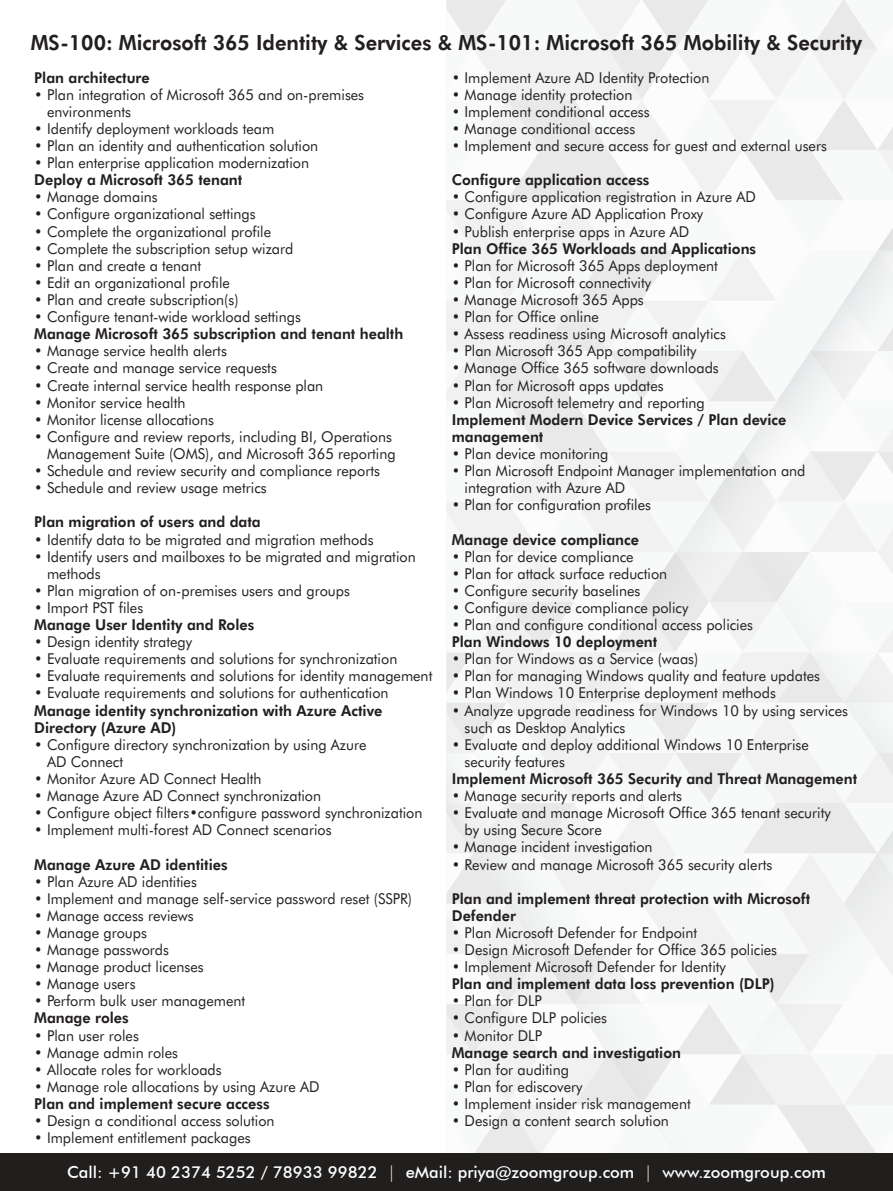
<style>
.page{position:relative;width:893px;height:1191px;background:#fff}
.page>*{position:absolute;margin:0;border:0;box-sizing:border-box;transform-origin:0 0}
.t1{font:800 21px "Futura BT";color:#231f20;scale:.96 1}
.t2{font:500 16.5px "Futura BT";color:#fff}
.t3{font:15px/17.1px "Futura BT";color:#231f20;scale:.96 1}
.t4{font:800 15px/17.1px "Futura BT";color:#231f20;scale:.96 1}
.s1{font-weight:300;font-stretch:condensed}
</style>
<div class="page">
<svg style="left:446px;top:0;width:447px;height:403px"></svg>
<svg style="left:789px;top:403px;width:104px;height:750px"></svg>
<svg style="left:446px;top:176px;width:343px;height:977px"></svg>
<div style="left:0;top:1153px;width:893px;height:38px;background:#211e1e"></div>
<h1 class="t1" style="left:31px;top:30px;width:868px">MS-100: Microsoft 365 Identity &amp; Services &amp; MS-101: Microsoft 365 Mobility &amp; Security</h1>
<p class="t4" style="left:34px;top:69px;width:122px">Plan architecture</p>
<p class="t3" style="left:47px;top:86px;width:332px;text-indent:-13px">• Plan integration of Microsoft 365 and on-premises environments</p>
<p class="t3" style="left:34px;top:120px;width:252px">• Identify deployment workloads team</p>
<p class="t3" style="left:34px;top:137px;width:297px">• Plan an identity and authentication solution</p>
<p class="t3" style="left:34px;top:154px;width:288px">• Plan enterprise application modernization</p>
<p class="t4" style="left:34px;top:171px;width:218px">Deploy a Microsoft 365 tenant</p>
<p class="t3" style="left:34px;top:188px;width:130px">• Manage domains</p>
<p class="t3" style="left:34px;top:205px;width:232px">• Configure organizational settings</p>
<p class="t3" style="left:34px;top:223px;width:248px">• Complete the organizational profile</p>
<p class="t3" style="left:34px;top:240px;width:272px">• Complete the subscription setup wizard</p>
<p class="t3" style="left:34px;top:257px;width:176px">• Plan and create a tenant</p>
<p class="t3" style="left:34px;top:274px;width:205px">• Edit an organizational profile</p>
<p class="t3" style="left:34px;top:291px;width:214px">• Plan and create subscription(s)</p>
<p class="t3" style="left:34px;top:308px;width:279px">• Configure tenant-wide workload settings</p>
<p class="t4" style="left:34px;top:325px;width:386px">Manage Microsoft 365 subscription and tenant health</p>
<p class="t3" style="left:34px;top:342px;width:202px">• Manage service health alerts</p>
<p class="t3" style="left:34px;top:359px;width:254px">• Create and manage service requests</p>
<p class="t3" style="left:34px;top:376px;width:303px">• Create internal service health response plan</p>
<p class="t3" style="left:34px;top:394px;width:159px">• Monitor service health</p>
<p class="t3" style="left:34px;top:411px;width:189px">• Monitor license allocations</p>
<p class="t3" style="left:34px;top:428px;width:378px;text-align:right">• Configure and review reports, including BI, Operations<br>Management Suite (OMS), and Microsoft 365 reporting</p>
<p class="t3" style="left:34px;top:462px;width:362px">• Schedule and review security and compliance reports</p>
<p class="t3" style="left:34px;top:479px;width:244px">• Schedule and review usage metrics</p>
<p class="t4" style="left:34px;top:513px;width:237px">Plan migration of users and data</p>
<p class="t3" style="left:34px;top:530px;width:355px">• Identify data to be migrated and migration methods</p>
<p class="t3" style="left:47px;top:547px;width:386px;text-indent:-13px">• Identify users and mailboxes to be migrated and migration methods</p>
<p class="t3" style="left:34px;top:582px;width:330px">• Plan migration of on-premises users and groups</p>
<p class="t3" style="left:34px;top:599px;width:115px">• Import PST files</p>
<p class="t4" style="left:34px;top:616px;width:231px">Manage User Identity and Roles</p>
<p class="t3" style="left:34px;top:633px;width:166px">• Design identity strategy</p>
<p class="t3" style="left:34px;top:650px;width:380px">• Evaluate requirements and solutions for synchronization</p>
<p class="t3" style="left:34px;top:667px;width:416px">• Evaluate requirements and solutions for identity management</p>
<p class="t3" style="left:34px;top:684px;width:371px">• Evaluate requirements and solutions for authentication</p>
<p class="t4" style="left:34px;top:701px;width:364px">Manage identity synchronization with Azure Active<br>Directory (Azure AD)</p>
<p class="t3" style="left:47px;top:736px;width:334px;text-indent:-13px">• Configure directory synchronization by using Azure<br>AD Connect</p>
<p class="t3" style="left:34px;top:770px;width:238px">• Monitor Azure AD Connect Health</p>
<p class="t3" style="left:34px;top:787px;width:300px">• Manage Azure AD Connect synchronization</p>
<p class="t3" style="left:34px;top:804px;width:406px">• Configure object filters•configure password synchronization</p>
<p class="t3" style="left:34px;top:821px;width:311px">• Implement multi-forest AD Connect scenarios</p>
<p class="t4" style="left:34px;top:855px;width:203px">Manage Azure AD identities</p>
<p class="t3" style="left:34px;top:872px;width:171px">• Plan Azure AD identities</p>
<p class="t3" style="left:34px;top:889px;width:395px">• Implement and manage self-service password reset (SSPR)</p>
<p class="t3" style="left:34px;top:907px;width:168px">• Manage access reviews</p>
<p class="t3" style="left:34px;top:924px;width:119px">• Manage groups</p>
<p class="t3" style="left:34px;top:941px;width:142px">• Manage passwords</p>
<p class="t3" style="left:34px;top:958px;width:178px">• Manage product licenses</p>
<p class="t3" style="left:34px;top:975px;width:107px">• Manage users</p>
<p class="t3" style="left:34px;top:992px;width:221px">• Perform bulk user management</p>
<p class="t4" style="left:34px;top:1009px;width:100px">Manage roles</p>
<p class="t3" style="left:34px;top:1026px;width:110px">• Plan user roles</p>
<p class="t3" style="left:34px;top:1043px;width:151px">• Manage admin roles</p>
<p class="t3" style="left:34px;top:1060px;width:197px">• Allocate roles for workloads</p>
<p class="t3" style="left:34px;top:1078px;width:299px">• Manage role allocations by using Azure AD</p>
<p class="t4" style="left:34px;top:1095px;width:247px">Plan and implement secure access</p>
<p class="t3" style="left:34px;top:1112px;width:252px">• Design a conditional access solution</p>
<p class="t3" style="left:34px;top:1129px;width:227px">• Implement entitlement packages</p>
<p class="t3" style="left:452px;top:69px;width:270px">• Implement Azure AD Identity Protection</p>
<p class="t3" style="left:452px;top:86px;width:190px">• Manage identity protection</p>
<p class="t3" style="left:452px;top:103px;width:208px">• Implement conditional access</p>
<p class="t3" style="left:452px;top:120px;width:193px">• Manage conditional access</p>
<p class="t3" style="left:452px;top:137px;width:392px">• Implement and secure access for guest and external users</p>
<p class="t4" style="left:452px;top:171px;width:207px">Configure application access</p>
<p class="t3" style="left:452px;top:188px;width:318px">• Configure application registration in Azure AD</p>
<p class="t3" style="left:452px;top:205px;width:263px">• Configure Azure AD Application Proxy</p>
<p class="t3" style="left:452px;top:223px;width:249px">• Publish enterprise apps in Azure AD</p>
<p class="t4" style="left:452px;top:240px;width:319px">Plan Office 365 Workloads and Applications</p>
<p class="t3" style="left:452px;top:257px;width:279px">• Plan for Microsoft 365 Apps deployment</p>
<p class="t3" style="left:452px;top:274px;width:209px">• Plan for Microsoft connectivity</p>
<p class="t3" style="left:452px;top:291px;width:201px">• Manage Microsoft 365 Apps</p>
<p class="t3" style="left:452px;top:308px;width:155px">• Plan for Office online</p>
<p class="t3" style="left:452px;top:325px;width:287px">• Assess readiness using Microsoft analytics</p>
<p class="t3" style="left:452px;top:342px;width:256px">• Plan Microsoft 365 App compatibility</p>
<p class="t3" style="left:452px;top:359px;width:280px">• Manage Office 365 software downloads</p>
<p class="t3" style="left:452px;top:376px;width:222px">• Plan for Microsoft apps updates</p>
<p class="t3" style="left:452px;top:394px;width:265px">• Plan Microsoft telemetry and reporting</p>
<p class="t4" style="left:452px;top:411px;width:350px">Implement Modern Device Services / Plan device management</p>
<p class="t3" style="left:452px;top:445px;width:165px">• Plan device monitoring</p>
<p class="t3" style="left:465px;top:462px;width:357px;text-indent:-13px">• Plan Microsoft Endpoint Manager implementation and integration with Azure AD</p>
<p class="t3" style="left:452px;top:496px;width:209px">• Plan for configuration profiles</p>
<p class="t4" style="left:452px;top:530px;width:196px">Manage device compliance</p>
<p class="t3" style="left:452px;top:547px;width:191px">• Plan for device compliance</p>
<p class="t3" style="left:452px;top:565px;width:226px">• Plan for attack surface reduction</p>
<p class="t3" style="left:452px;top:582px;width:198px">• Configure security baselines</p>
<p class="t3" style="left:452px;top:599px;width:248px">• Configure device compliance policy</p>
<p class="t3" style="left:452px;top:616px;width:315px">• Plan and configure conditional access policies</p>
<p class="t4" style="left:452px;top:633px;width:216px">Plan Windows 10 deployment</p>
<p class="t3" style="left:452px;top:650px;width:258px">• Plan for Windows as a Service (waas)</p>
<p class="t3" style="left:452px;top:667px;width:385px">• Plan for managing Windows quality and feature updates</p>
<p class="t3" style="left:452px;top:684px;width:339px">• Plan Windows 10 Enterprise deployment methods</p>
<p class="t3" style="left:465px;top:701px;width:401px;text-indent:-13px">• Analyze upgrade readiness for Windows 10 by using services such as Desktop Analytics</p>
<p class="t3" style="left:465px;top:736px;width:360px;text-indent:-13px">• Evaluate and deploy additional Windows 10 Enterprise security features</p>
<p class="t4" style="left:452px;top:770px;width:424px">Implement Microsoft 365 Security and Threat Management</p>
<p class="t3" style="left:452px;top:787px;width:241px">• Manage security reports and alerts</p>
<p class="t3" style="left:465px;top:804px;width:383px;text-indent:-13px">• Evaluate and manage Microsoft Office 365 tenant security by using Secure Score</p>
<p class="t3" style="left:452px;top:838px;width:211px">• Manage incident investigation</p>
<p class="t3" style="left:452px;top:855px;width:335px">• Review and manage Microsoft 365 security alerts</p>
<p class="t4" style="left:452px;top:889px;width:375px">Plan and implement threat protection with Microsoft<br>Defender</p>
<p class="t3" style="left:452px;top:924px;width:257px">• Plan Microsoft Defender for Endpoint</p>
<p class="t3" style="left:452px;top:941px;width:340px">• Design Microsoft Defender for Office 365 policies</p>
<p class="t3" style="left:452px;top:958px;width:287px">• Implement Microsoft Defender for Identity</p>
<p class="t4" style="left:452px;top:975px;width:338px">Plan and implement data loss prevention (DLP)</p>
<p class="t3" style="left:452px;top:992px;width:95px">• Plan for DLP</p>
<p class="t3" style="left:452px;top:1009px;width:163px">• Configure DLP policies</p>
<p class="t3" style="left:452px;top:1026px;width:95px">• Monitor DLP</p>
<p class="t4" style="left:452px;top:1043px;width:240px">Manage search and investigation</p>
<p class="t3" style="left:452px;top:1060px;width:124px">• Plan for auditing</p>
<p class="t3" style="left:452px;top:1078px;width:138px">• Plan for ediscovery</p>
<p class="t3" style="left:452px;top:1095px;width:250px">• Implement insider risk management</p>
<p class="t3" style="left:452px;top:1112px;width:228px">• Design a content search solution</p>
<p class="t2" style="left:67px;top:1162px;width:760px">Call: +91 40 2374 5252 / 78933 99822 <span class="s1">|</span> eMail: priya@zoomgroup.com <span class="s1">|</span> www.zoomgroup.com</p>
</div>
